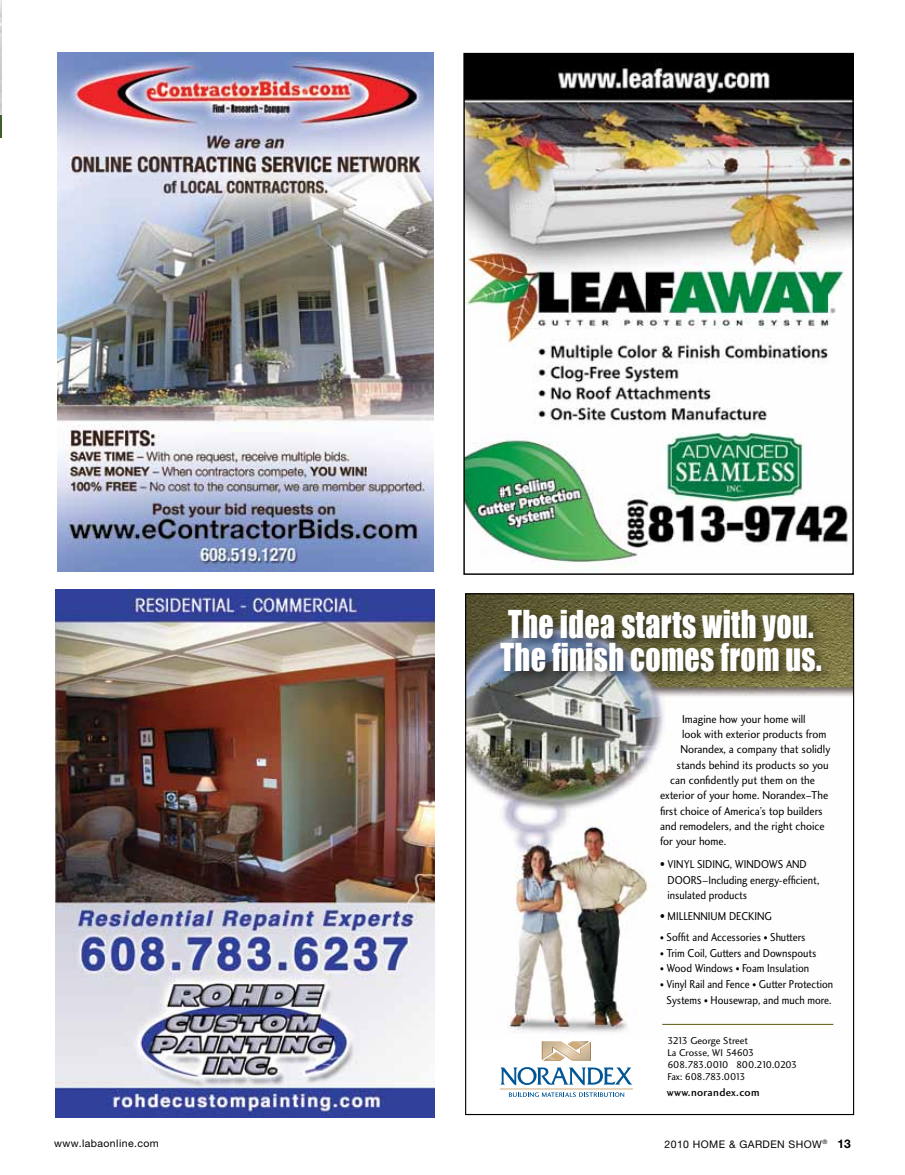
<style>
.page{position:relative;width:905px;height:1175px;background:#fff}
.page>*{position:absolute;margin:0;border:0;box-sizing:border-box;transform-origin:0 0}
.t1{font:35.25px/33.3px "Impact";letter-spacing:.01em;color:#fff;scale:.85 1}
.t2{font:700 12px "Helvetica Neue";color:#000}
.t3{font:11.7px "Charlotte Sans Book Plain";color:#000;scale:.95 1}
.t4{font:11.7px/15.3px "Charlotte Sans Book Plain";color:#000;scale:.91 1}
.t5{font:11.7px/15.8px "Charlotte Sans Book Plain";color:#000;text-align:center;scale:.9 1}
.t6{font:11.1px "Charlotte Sans Medium Plain";letter-spacing:.03em;color:#000}
.t7{font:10.5px "Helvetica Neue";letter-spacing:.04em;color:#000}
.t8{font:10.2px/12px "Charlotte Sans Book Plain";letter-spacing:-.04em;color:#000}
.s1{font-size:9.45px}
</style>
<div class="page">
<img style="left:56px;top:589px;width:378px;height:528px">
<img style="left:467px;top:595px;width:385px;height:439px">
<div style="left:495px;top:605px;width:339px;height:79px;background:#000;opacity:.53"></div>
<svg style="left:500px;top:1067px;width:132px;height:18px"></svg>
<svg style="left:509px;top:1092px;width:115px;height:4px"></svg>
<hr style="left:500px;top:1088px;width:133px;height:1px;background:#cfab7a">
<svg style="left:542px;top:1041px;width:49px;height:20px"></svg>
<hr style="left:662px;top:1023px;width:171px;height:2px;background:#6c6a29">
<img style="left:465px;top:55px;width:386px;height:510px">
<img style="left:57px;top:53px;width:376px;height:519px">
<img style="left:0;top:0;width:1px;height:105px">
<svg style="left:0;top:115px;width:1px;height:22px"></svg>
<h1 class="t1" style="left:500px;top:607px;width:379px">The idea starts with you.<br>The finish comes from us.</h1>
<p class="t3" style="left:682px;top:712px;width:132px">Imagine how your home will</p>
<p class="t3" style="left:682px;top:727px;width:153px">look with exterior products from</p>
<p class="t3" style="left:680px;top:742px;width:159px">Norandex, a company that solidly</p>
<p class="t3" style="left:676px;top:757px;width:162px">stands behind its products so you</p>
<p class="t3" style="left:670px;top:773px;width:154px">can confidently put them on the</p>
<p class="t3" style="left:660px;top:788px;width:179px">exterior of your home. Norandex–The</p>
<p class="t3" style="left:660px;top:803px;width:173px">first choice of America’s top builders</p>
<p class="t3" style="left:660px;top:819px;width:175px">and remodelers, and the right choice</p>
<p class="t3" style="left:660px;top:834px;width:71px">for your home.</p>
<p class="t4" style="left:667px;top:856px;width:168px;text-indent:-7px">• VINYL SIDING, WINDOWS AND<br>DOORS–Including energy-efficient, insulated products</p>
<p class="t4" style="left:660px;top:908px;width:124px">• MILLENNIUM DECKING</p>
<p class="t4" style="left:660px;top:929px;width:161px"><span class="s1">•</span> Soffit and Accessories <span class="s1">•</span> Shutters</p>
<p class="t4" style="left:660px;top:945px;width:173px"><span class="s1">•</span> Trim Coil, Gutters and Downspouts</p>
<p class="t4" style="left:660px;top:960px;width:165px"><span class="s1">•</span> Wood Windows <span class="s1">•</span> Foam Insulation</p>
<p class="t5" style="left:660px;top:976px;width:194px"><span class="s1">•</span> Vinyl Rail and Fence <span class="s1">•</span> Gutter Protection<br>Systems <span class="s1">•</span> Housewrap, and much more.</p>
<p class="t8" style="left:667px;top:1034px;width:131px">3213 George Street<br>La Crosse, WI 54603<br>608.783.0010 800.210.0203<br>Fax: 608.783.0013</p>
<p class="t6" style="left:666px;top:1085px;width:94px">www.norandex.com</p>
<p class="t7" style="left:54px;top:1137px;width:106px">www.labaonline.com</p>
<p class="t2" style="left:837px;top:1136px;width:15px">13</p>
<p class="t7" style="left:664px;top:1137px;width:164px">2010 HOME &amp; GARDEN SHOW<sup>®</sup></p>
</div>
